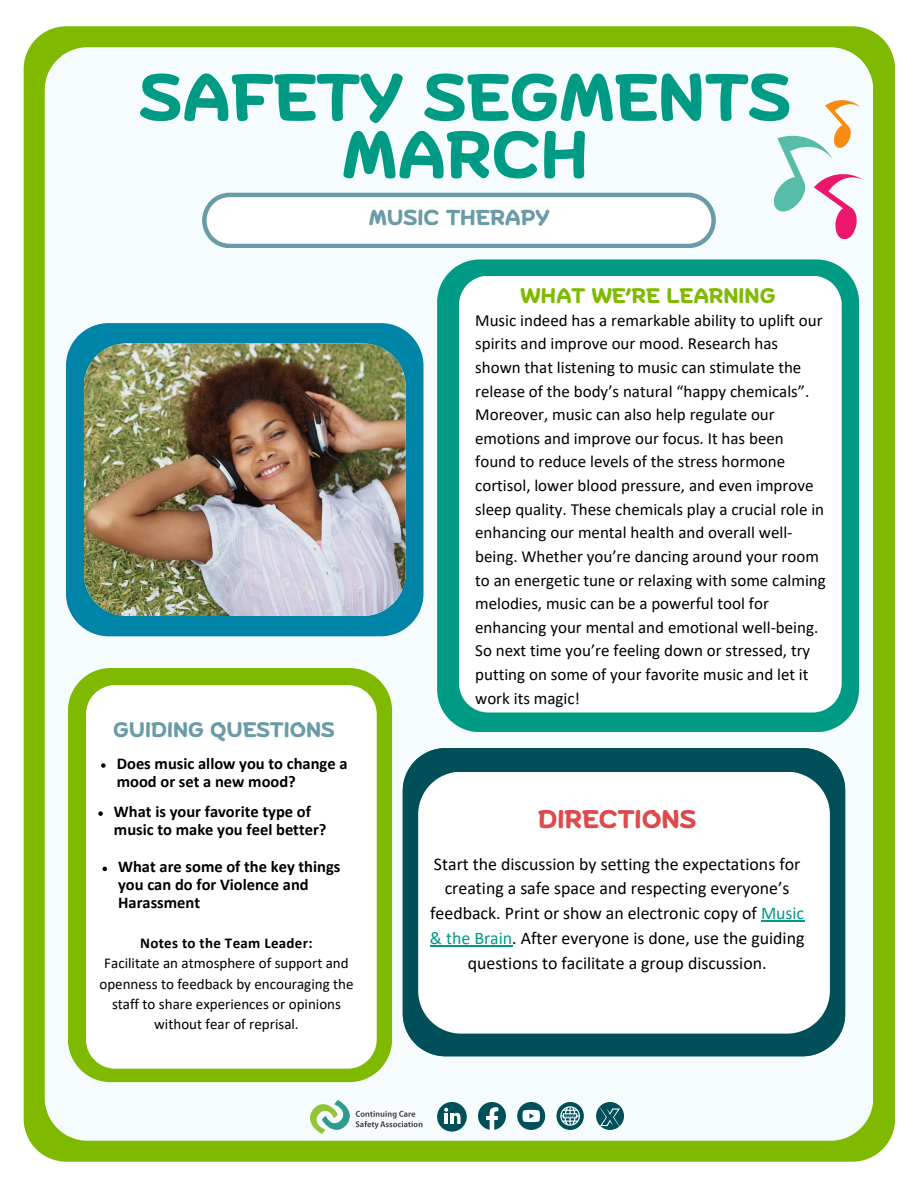
<style>
.page{position:relative;width:918px;height:1188px;background:#fff}
.page>*{position:absolute;margin:0;border:0;box-sizing:border-box;transform-origin:0 0}
.t1{font:700 66px/57.3px "Biski";color:#009b84;text-align:center}
.t2{font:700 25.5px "Biski";color:#de494e}
.t3{font:700 21.6px "Biski";color:#699ca8}
.t4{font:700 21px "Biski";color:#7fba00}
.t5{font:700 21px "Biski";color:#699ca8}
.t6{font:17.85px/24.8px "Calibri";color:#000;text-align:center}
.t7{font:16.95px/23.7px "Calibri";color:#000}
.t8{font:700 16.5px/18px "Calibri";color:#000}
.t9{font:15px/20.2px "Calibri";color:#000;text-align:center}
.t10{font:700 15px "Calibri";letter-spacing:.02em;color:#000}
.s1{color:#009b84}
</style>
<div class="page">
<div style="left:24px;top:26px;width:871px;height:1136px;background:#7fba00"></div>
<div style="left:45px;top:47px;width:828px;height:1094px;background:#f6fcfe"></div>
<svg style="left:202px;top:193px;width:514px;height:55px"></svg>
<div style="left:437px;top:259px;width:422px;height:473px;background:#009b84;border-radius:43px"></div>
<div style="left:459px;top:276px;width:383px;height:437px;background:#fff"></div>
<svg style="left:66px;top:323px;width:357px;height:313px;background:#0f8bac"></svg>
<div style="left:403px;top:748px;width:442px;height:308px;background:#004f59"></div>
<svg style="left:418px;top:772px;width:411px;height:262px"></svg>
<div style="left:68px;top:668px;width:324px;height:414px;background:#7fba00;border-radius:43px"></div>
<div style="left:86px;top:685px;width:291px;height:384px;background:#fff;border-radius:29px"></div>
<img style="left:310px;top:1100px;width:113px;height:33px">
<svg style="left:749px;top:92px;width:134px;height:151px"></svg>
<img style="left:84px;top:343px;width:322px;height:273px;border-radius:43px">
<hr style="left:761px;top:920px;width:43px;height:1px;background:#009b84">
<hr style="left:430px;top:945px;width:82px;height:1px;background:#009b84">
<svg style="left:101px;top:763px;width:5px;height:5px"></svg>
<svg style="left:98px;top:811px;width:5px;height:5px"></svg>
<svg style="left:102px;top:867px;width:5px;height:4px"></svg>
<svg style="left:596px;top:1102px;width:28px;height:28px"></svg>
<svg style="left:478px;top:1102px;width:28px;height:28px"></svg>
<svg style="left:517px;top:1102px;width:28px;height:28px"></svg>
<svg style="left:556px;top:1102px;width:27px;height:28px"></svg>
<svg style="left:437px;top:1102px;width:29px;height:29px"></svg>
<svg style="left:597px;top:1104px;width:25px;height:27px"></svg>
<h1 class="t1" style="left:139px;top:75px;width:653px">SAFETY SEGMENTS<br>MARCH</h1>
<h3 class="t3" style="left:369px;top:209px;width:183px">MUSIC THERAPY</h3>
<p class="t5" style="left:113px;top:721px;width:223px">GUIDING QUESTIONS</p>
<p class="t8" style="left:117px;top:756px;width:232px">Does music allow you to change a mood or set a new mood?</p>
<p class="t8" style="left:114px;top:804px;width:214px">What is your favorite type of music to make you feel better?</p>
<p class="t8" style="left:118px;top:859px;width:224px">What are some of the key things you can do for Violence and<br>Harassment</p>
<p class="t10" style="left:140px;top:937px;width:174px">Notes to the Team Leader:</p>
<h2 class="t9" style="left:100px;top:954px;width:255px">Facilitate an atmosphere of support and openness to feedback by encouraging the staff to share experiences or opinions without fear of reprisal.</h2>
<h3 class="t4" style="left:521px;top:287px;width:256px">WHAT WE’RE LEARNING</h3>
<h4 class="t7" style="left:475px;top:310px;width:352px">Music indeed has a remarkable ability to uplift our spirits and improve our mood. Research has shown that listening to music can stimulate the release of the body’s natural “happy chemicals”.<br>Moreover, music can also help regulate our emotions and improve our focus. It has been found to reduce levels of the stress hormone cortisol, lower blood pressure, and even improve sleep quality. These chemicals play a crucial role in enhancing our mental health and overall well&shy;being. Whether you’re dancing around your room to an energetic tune or relaxing with some calming melodies, music can be a powerful tool for enhancing your mental and emotional well-being.<br>So next time you’re feeling down or stressed, try putting on some of your favorite music and let it work its magic!</h4>
<p class="t2" style="left:538px;top:809px;width:160px">DIRECTIONS</p>
<h3 class="t6" style="left:430px;top:853px;width:376px">Start the discussion by setting the expectations for creating a safe space and respecting everyone’s feedback. Print or show an electronic copy of <span class="s1">Music &amp; the Brain</span>. After everyone is done, use the guiding questions to facilitate a group discussion.</h3>
</div>
